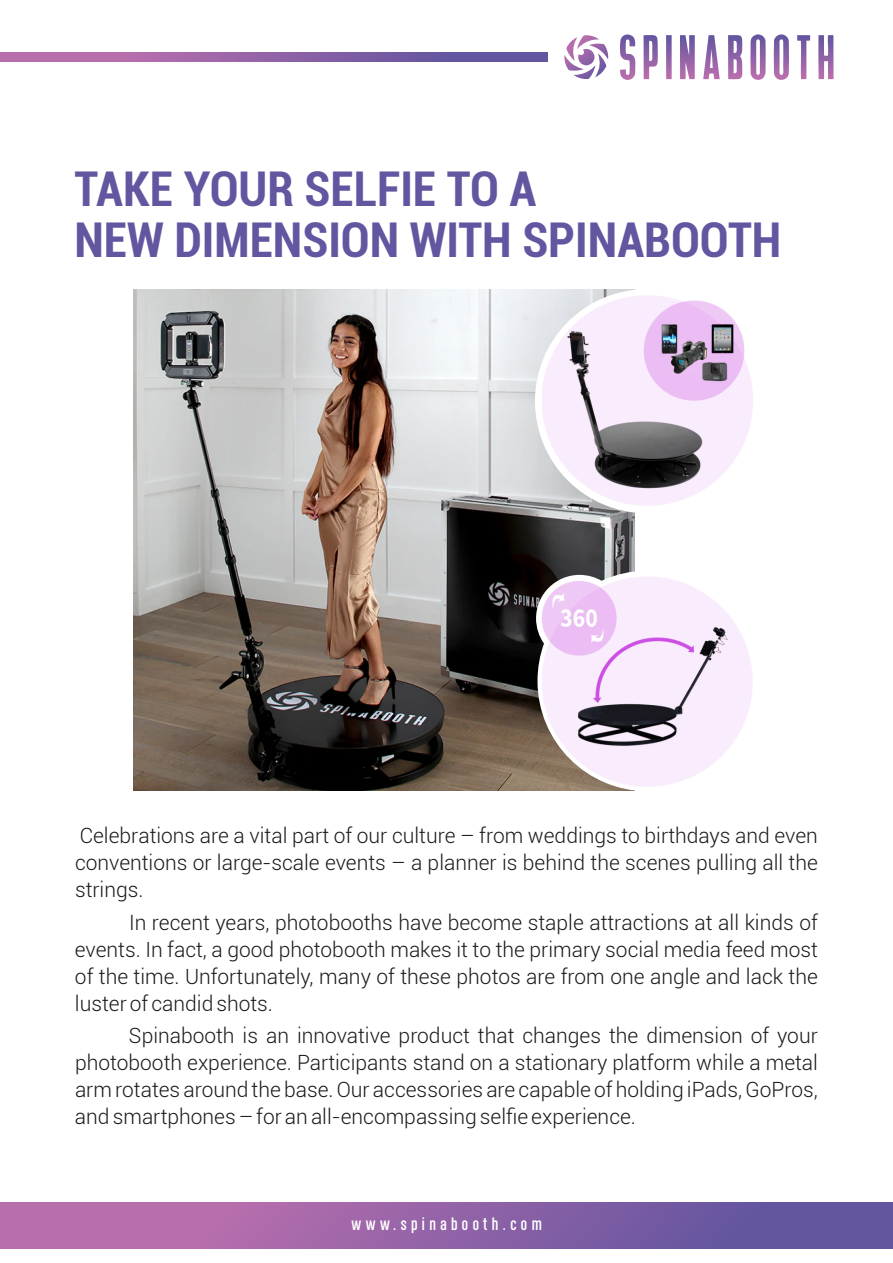
<style>
.page{position:relative;width:893px;height:1263px;background:#fff}
.page>*{position:absolute;margin:0;border:0;box-sizing:border-box;transform-origin:0 0}
.t1{font:700 condensed 48px/50.7px "Roboto";color:#6355a0}
.t2{font:300 21px/27px "Roboto";color:#1a1a1a;text-align:justify}
.t3{font:500 18px "Chairdrobe Rounded";letter-spacing:.25em;color:#fff}
</style>
<div class="page">
<svg style="left:564px;top:35px;width:44px;height:44px"></svg>
<svg style="left:620px;top:34px;width:213px;height:46px"></svg>
<svg style="left:0;top:53px;width:547px;height:9px"></svg>
<div style="left:0;top:1202px;width:893px;height:47px;background:linear-gradient(to right,#c873af,#59529e)"></div>
<img style="left:134px;top:290px;width:501px;height:500px">
<img style="left:535px;top:289px;width:218px;height:224px">
<img style="left:536px;top:571px;width:217px;height:220px">
<h1 class="t1" style="left:74px;top:162px;width:708px">TAKE YOUR SELFIE TO A<br>NEW DIMENSION WITH SPINABOOTH</h1>
<p class="t2" style="left:75px;top:822px;width:744px">Celebrations are a vital part of our culture – from weddings to birthdays and even conventions or large-scale events – a planner is behind the scenes pulling all the strings.</p>
<p class="t2" style="left:75px;top:908px;width:744px;text-indent:54px">In recent years, photobooths have become staple attractions at all kinds of events. In fact, a good photobooth makes it to the primary social media feed most of the time. Unfortunately, many of these photos are from one angle and lack the luster of candid shots.</p>
<p class="t2" style="left:75px;top:1021px;width:744px;text-indent:54px">Spinabooth is an innovative product that changes the dimension of your photobooth experience. Participants stand on a stationary platform while a metal arm rotates around the base. Our accessories are capable of holding iPads, GoPros, and smartphones – for an all-encompassing selfie experience.</p>
<p class="t3" style="left:352px;top:1213px;width:192px">www.spinabooth.com</p>
</div>
